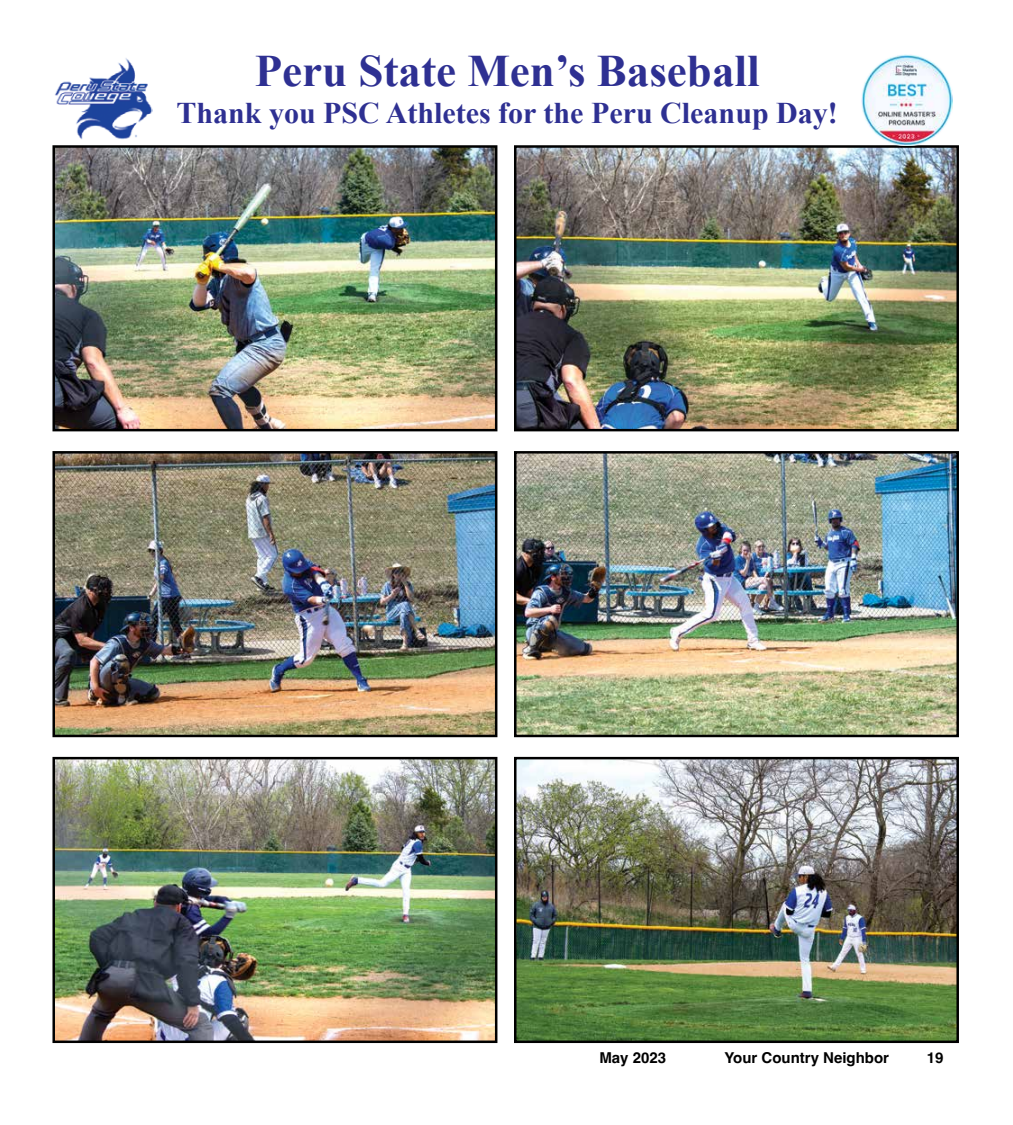
<style>
.page{position:relative;width:1013px;height:1125px;background:#fff}
.page>*{position:absolute;margin:0;border:0;box-sizing:border-box;transform-origin:0 0}
.t1{font:700 45px "Times New Roman";color:#2e3092}
.t2{font:700 30px "Times New Roman";color:#2e3092}
.t3{font:700 15px "Helvetica";color:#000}
</style>
<div class="page">
<img style="left:55px;top:58px;width:97px;height:82px">
<img style="left:517px;top:454px;width:438px;height:280px">
<div style="left:514px;top:451px;width:444px;height:286px;border:2px solid #000"></div>
<img style="left:517px;top:148px;width:438px;height:280px">
<div style="left:514px;top:145px;width:444px;height:286px;border:2px solid #000"></div>
<img style="left:55px;top:760px;width:439px;height:280px">
<div style="left:52px;top:757px;width:445px;height:286px;border:2px solid #000"></div>
<img style="left:55px;top:454px;width:439px;height:280px">
<div style="left:52px;top:451px;width:445px;height:286px;border:2px solid #000"></div>
<img style="left:55px;top:148px;width:439px;height:280px">
<div style="left:52px;top:145px;width:445px;height:286px;border:2px solid #000"></div>
<img style="left:517px;top:760px;width:438px;height:280px">
<div style="left:514px;top:757px;width:444px;height:286px;border:2px solid #000"></div>
<img style="left:861px;top:54px;width:91px;height:91px">
<h1 class="t1" style="left:255px;top:40px;width:506px">Peru State Men’s Baseball</h1>
<p class="t2" style="left:176px;top:92px;width:663px">Thank you PSC Athletes for the Peru Cleanup Day!</p>
<p class="t3" style="left:599px;top:1049px;width:68px">May 2023</p>
<p class="t3" style="left:724px;top:1049px;width:166px">Your Country Neighbor</p>
<p class="t3" style="left:926px;top:1049px;width:18px">19</p>
</div>
